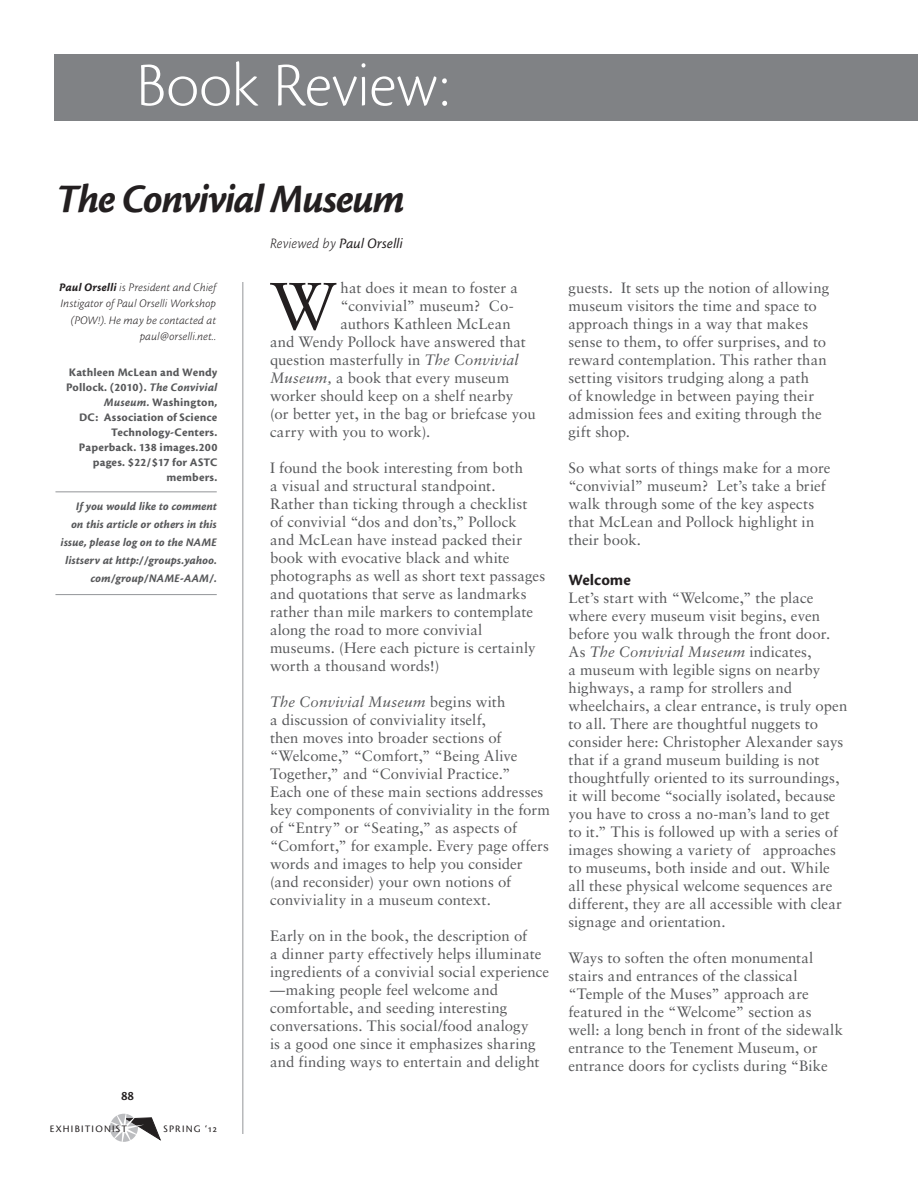
<style>
.page{position:relative;width:918px;height:1188px;background:#fff}
.page>*{position:absolute;margin:0;border:0;box-sizing:border-box;transform-origin:0 0}
.t1{font:66.6px "Sabon";color:#231f20}
.t2{font:64.5px "Cronos MM 250 43";letter-spacing:.005em;color:#fff}
.t3{font:42px "Cronos MM It 700 28";letter-spacing:-.03em;color:#231f20}
.t4{font:16.5px "Cronos MM 700 11";color:#231f20}
.t5{font:15px/18px "Sabon";letter-spacing:.005em;color:#57585a}
.t6{font:15px "Cronos MM It 408 10";color:#231f20}
.t7{font:13.5px "Cronos MM 574 9";color:#231f20}
.t8{font:12px/15px "Cronos MM 700 8";letter-spacing:.01em;color:#57585a;text-align:right}
.t9{font:12px/18px "Cronos MM It 700 8";color:#57585a;text-align:right}
.t10{font:12px/16.5px "Cronos MM It 250 8";letter-spacing:.01em;color:#231f20;text-align:right}
.t11{font:10.35px "Cronos MM SC 408 9";letter-spacing:.12em;color:#231f20}
.s1{font-family:"Cronos MM It 700 8"}
.s2{font-family:"Cronos MM It 250 10"}
.s3{font-style:italic}
</style>
<div class="page">
<svg style="left:109px;top:1113px;width:52px;height:29px"></svg>
<hr style="left:242px;top:282px;width:1px;height:852px;background:#939598">
<div style="left:55px;top:54px;width:863px;height:66px;background:#808285"></div>
<hr style="left:55px;top:491px;width:162px;height:1px;background:#939598">
<hr style="left:55px;top:594px;width:162px;height:1px;background:#939598">
<p class="t2" style="left:136px;top:51px;width:314px">Book Review:</p>
<p class="t3" style="left:56px;top:176px;width:350px">The Convivial Museum</p>
<p class="t10" style="left:59px;top:279px;width:158px"><span class="s1">Paul Orselli</span> is President and Chief<br>Instigator of Paul Orselli Workshop (POW!). He may be contacted at paul@orselli.net..</p>
<p class="t8" style="left:66px;top:365px;width:153px">Kathleen McLean and Wendy<br>Pollock. (2010). <span class="s1">The Convivial<br>Museum.</span> Washington,<br>DC: Association of Science<br>Technology-Centers.<br>Paperback. 138 images.200 pages. $22/$17 for ASTC members.</p>
<p class="t9" style="left:61px;top:498px;width:158px">If you would like to comment<br>on this article or others in this issue, please log on to the NAME listserv at http://groups.yahoo. com/group/NAME-AAM/.</p>
<p class="t7" style="left:121px;top:1088px;width:15px">88</p>
<p class="t11" style="left:50px;top:1124px;width:79px">EXHIBITIONIST</p>
<p class="t11" style="left:164px;top:1124px;width:55px">SPRING ‘12</p>
<p class="t6" style="left:270px;top:235px;width:134px"><span class="s2">Reviewed by</span> Paul Orselli</p>
<p class="t1" style="left:270px;top:267px;width:68px">W</p>
<p class="t5" style="left:341px;top:279px;width:179px">hat does it mean to foster a</p>
<p class="t5" style="left:341px;top:297px;width:175px">“convivial” museum? Co-</p>
<p class="t5" style="left:341px;top:315px;width:172px">authors Kathleen McLean</p>
<p class="t5" style="left:270px;top:333px;width:257px">and Wendy Pollock have answered that</p>
<p class="t5" style="left:270px;top:351px;width:250px">question masterfully in <span class="s3">The Convivial</span></p>
<p class="t5" style="left:270px;top:369px;width:241px"><span class="s3">Museum,</span> a book that every museum</p>
<p class="t5" style="left:270px;top:387px;width:245px">worker should keep on a shelf nearby</p>
<p class="t5" style="left:270px;top:405px;width:267px">(or better yet, in the bag or briefcase you</p>
<p class="t5" style="left:270px;top:423px;width:162px">carry with you to work).</p>
<p class="t5" style="left:270px;top:459px;width:277px">I found the book interesting from both<br>a visual and structural standpoint.<br>Rather than ticking through a checklist<br>of convivial “dos and don’ts,” Pollock<br>and McLean have instead packed their book with evocative black and white photographs as well as short text passages and quotations that serve as landmarks rather than mile markers to contemplate along the road to more convivial museums. (Here each picture is certainly worth a thousand words!)</p>
<p class="t5" style="left:270px;top:693px;width:282px"><span class="s3">The Convivial Museum</span> begins with<br>a discussion of conviviality itself,<br>then moves into broader sections of “Welcome,” “Comfort,” “Being Alive Together,” and “Convivial Practice.”<br>Each one of these main sections addresses key components of conviviality in the form of “Entry” or “Seating,” as aspects of “Comfort,” for example. Every page offers words and images to help you consider (and reconsider) your own notions of conviviality in a museum context.</p>
<p class="t5" style="left:270px;top:927px;width:259px">Early on in the book, the description of</p>
<p class="t5" style="left:270px;top:945px;width:281px">a dinner party effectively helps illuminate ingredients of a convivial social experience <span class="s3">—</span>making people feel welcome and comfortable, and seeding interesting conversations. This social/food analogy<br>is a good one since it emphasizes sharing and finding ways to entertain and delight</p>
<p class="t5" style="left:568px;top:279px;width:262px">guests. It sets up the notion of allowing museum visitors the time and space to approach things in a way that makes sense to them, to offer surprises, and to reward contemplation. This rather than setting visitors trudging along a path<br>of knowledge in between paying their admission fees and exiting through the</p>
<p class="t5" style="left:568px;top:423px;width:63px">gift shop.</p>
<p class="t5" style="left:568px;top:459px;width:264px">So what sorts of things make for a more “convivial” museum? Let’s take a brief walk through some of the key aspects</p>
<p class="t5" style="left:568px;top:513px;width:247px">that McLean and Pollock highlight in</p>
<p class="t5" style="left:568px;top:531px;width:74px">their book.</p>
<p class="t4" style="left:568px;top:571px;width:64px">Welcome</p>
<p class="t5" style="left:568px;top:589px;width:280px">Let’s start with “Welcome,” the place where every museum visit begins, even before you walk through the front door.<br>As <span class="s3">The Convivial Museum</span> indicates,<br>a museum with legible signs on nearby highways, a ramp for strollers and wheelchairs, a clear entrance, is truly open to all. There are thoughtful nuggets to consider here: Christopher Alexander says that if a grand museum building is not thoughtfully oriented to its surroundings, it will become “socially isolated, because you have to cross a no-man’s land to get<br>to it.” This is followed up with a series of images showing a variety of approaches to museums, both inside and out. While all these physical welcome sequences are different, they are all accessible with clear signage and orientation.</p>
<p class="t5" style="left:568px;top:949px;width:276px">Ways to soften the often monumental stairs and entrances of the classical “Temple of the Muses” approach are featured in the “Welcome” section as well: a long bench in front of the sidewalk entrance to the Tenement Museum, or entrance doors for cyclists during “Bike</p>
</div>
